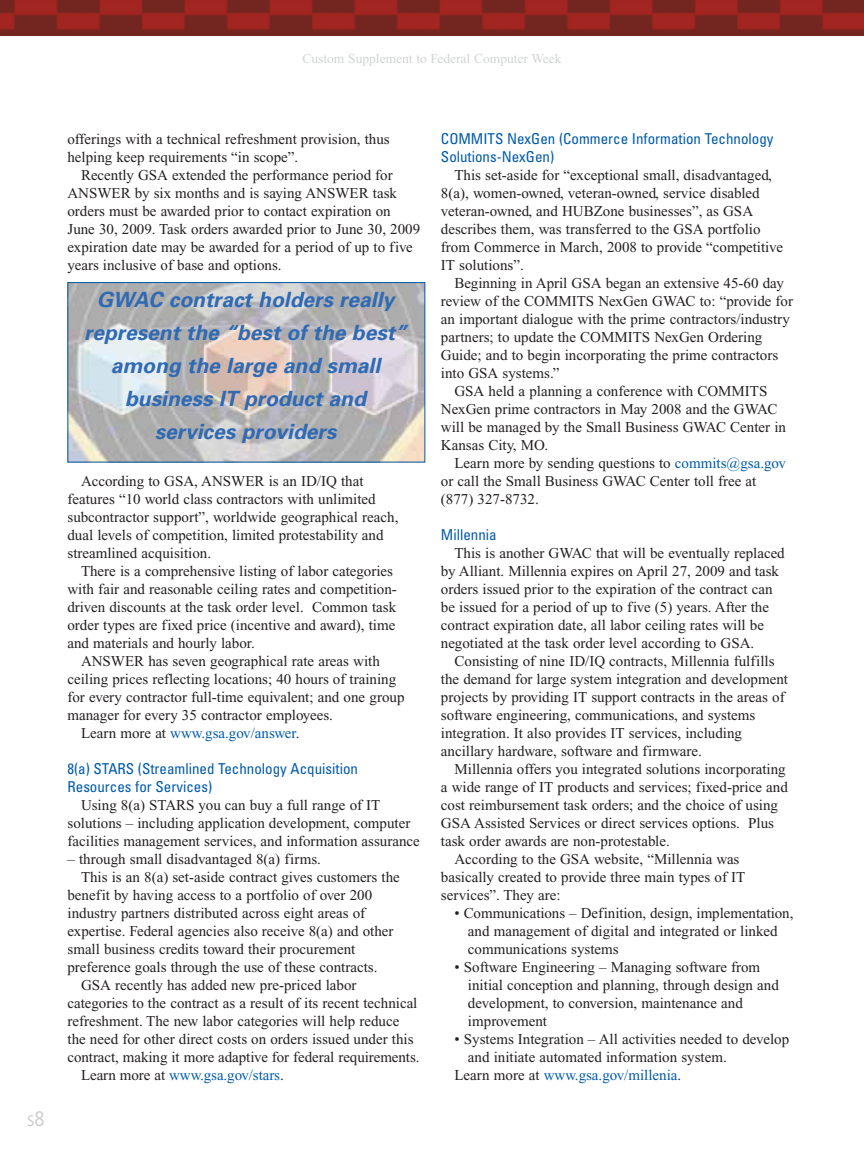
<style>
.page{position:relative;width:864px;height:1161px;background:#fff}
.page>*{position:absolute;margin:0;border:0;box-sizing:border-box;transform-origin:0 0}
.t1{font:italic 700 21px/33px "Univers";color:#2f6ab3;text-align:center}
.t2{font:300 condensed 21px "Frutiger";color:#c6c8ca}
.t3{font:15px/18px "Times";color:#231f20}
.t4{font:condensed 15px/18px "Univers";color:#005aaa}
.t5{font:15px "Times";color:#005aaa}
.t6{font:13.5px "Times";color:#d1d3d4}
.s1{color:#231f20}
.s2{color:#005aaa}
</style>
<div class="page">
<img style="left:0;top:0;width:864px;height:36px">
<img style="left:70px;top:284px;width:353px;height:176px">
<div style="left:68px;top:282px;width:357px;height:180px;border:1px solid #005aaa"></div>
<p class="t6" style="left:302px;top:54px;width:261px">Custom Supplement to Federal Computer Week</p>
<h1 class="t2" style="left:27px;top:1110px;width:19px">s8</h1>
<p class="t3" style="left:68px;top:131px;width:324px">offerings with a technical refreshment provision, thus helping keep requirements “in scope”.</p>
<p class="t3" style="left:68px;top:167px;width:354px;text-indent:14px">Recently GSA extended the performance period for ANSWER by six months and is saying ANSWER task orders must be awarded prior to contact expiration on June 30, 2009. Task orders awarded prior to June 30, 2009 expiration date may be awarded for a period of up to five years inclusive of base and options.</p>
<h1 class="t1" style="left:84px;top:285px;width:328px">GWAC contract holders really represent the “best of the best” among the large and small business IT product and services providers</h1>
<p class="t3" style="left:68px;top:473px;width:332px;text-indent:14px">According to GSA, ANSWER is an ID/IQ that features “10 world class contractors with unlimited subcontractor support”, worldwide geographical reach, dual levels of competition, limited protestability and streamlined acquisition.</p>
<p class="t3" style="left:68px;top:563px;width:331px;text-indent:14px">There is a comprehensive listing of labor categories with fair and reasonable ceiling rates and competition&shy;driven discounts at the task order level. Common task order types are fixed price (incentive and award), time and materials and hourly labor.</p>
<p class="t3" style="left:81px;top:653px;width:300px">ANSWER has seven geographical rate areas with</p>
<p class="t3" style="left:68px;top:671px;width:330px">ceiling prices reflecting locations; 40 hours of training</p>
<p class="t3" style="left:68px;top:689px;width:339px">for every contractor full-time equivalent; and one group</p>
<p class="t3" style="left:68px;top:707px;width:267px">manager for every 35 contractor employees.</p>
<p class="t5" style="left:81px;top:728px;width:220px"><span class="s1">Learn more at</span> www.gsa.gov/answer<span class="s1">.</span></p>
<p class="t4" style="left:68px;top:761px;width:292px">8(a) STARS (Streamlined Technology Acquisition<br>Resources for Services)</p>
<p class="t3" style="left:68px;top:797px;width:354px;text-indent:14px">Using 8(a) STARS you can buy a full range of IT solutions – including application development, computer facilities management services, and information assurance</p>
<p class="t3" style="left:68px;top:851px;width:255px">– through small disadvantaged 8(a) firms.</p>
<p class="t3" style="left:81px;top:869px;width:320px">This is an 8(a) set-aside contract gives customers the</p>
<p class="t3" style="left:68px;top:887px;width:306px">benefit by having access to a portfolio of over 200</p>
<p class="t3" style="left:68px;top:905px;width:299px">industry partners distributed across eight areas of</p>
<p class="t3" style="left:68px;top:923px;width:328px">expertise. Federal agencies also receive 8(a) and other</p>
<p class="t3" style="left:68px;top:941px;width:289px">small business credits toward their procurement</p>
<p class="t3" style="left:68px;top:959px;width:311px">preference goals through the use of these contracts.</p>
<p class="t3" style="left:81px;top:977px;width:277px">GSA recently has added new pre-priced labor</p>
<p class="t3" style="left:68px;top:995px;width:351px">categories to the contract as a result of its recent technical</p>
<p class="t3" style="left:68px;top:1013px;width:333px">refreshment. The new labor categories will help reduce</p>
<p class="t3" style="left:68px;top:1031px;width:348px">the need for other direct costs on orders issued under this</p>
<p class="t3" style="left:68px;top:1049px;width:354px">contract, making it more adaptive for federal requirements.</p>
<p class="t5" style="left:81px;top:1070px;width:204px"><span class="s1">Learn more at</span> www.gsa.gov/stars<span class="s1">.</span></p>
<p class="t4" style="left:441px;top:131px;width:334px">COMMITS NexGen (Commerce Information Technology<br>Solutions-NexGen)</p>
<p class="t3" style="left:441px;top:167px;width:344px;text-indent:14px">This set-aside for “exceptional small, disadvantaged, 8(a), women-owned, veteran-owned, service disabled veteran-owned, and HUBZone businesses”, as GSA describes them, was transferred to the GSA portfolio from Commerce in March, 2008 to provide “competitive IT solutions”.</p>
<p class="t3" style="left:454px;top:275px;width:331px">Beginning in April GSA began an extensive 45-60 day</p>
<p class="t3" style="left:441px;top:293px;width:354px">review of the COMMITS NexGen GWAC to: “provide for</p>
<p class="t3" style="left:441px;top:311px;width:351px">an important dialogue with the prime contractors/industry</p>
<p class="t3" style="left:441px;top:329px;width:323px">partners; to update the COMMITS NexGen Ordering</p>
<p class="t3" style="left:441px;top:347px;width:339px">Guide; and to begin incorporating the prime contractors</p>
<p class="t3" style="left:441px;top:365px;width:120px">into GSA systems.”</p>
<p class="t3" style="left:454px;top:383px;width:314px">GSA held a planning a conference with COMMITS</p>
<p class="t3" style="left:441px;top:401px;width:338px">NexGen prime contractors in May 2008 and the GWAC</p>
<p class="t3" style="left:441px;top:419px;width:347px">will be managed by the Small Business GWAC Center in</p>
<p class="t3" style="left:441px;top:437px;width:109px">Kansas City, MO.</p>
<p class="t3" style="left:454px;top:455px;width:333px">Learn more by sending questions to <span class="s2">commits@gsa.gov</span></p>
<p class="t3" style="left:441px;top:473px;width:317px">or call the Small Business GWAC Center toll free at</p>
<p class="t3" style="left:441px;top:491px;width:99px">(877) 327-8732.</p>
<p class="t4" style="left:441px;top:527px;width:57px">Millennia</p>
<p class="t3" style="left:441px;top:545px;width:345px;text-indent:14px">This is another GWAC that will be eventually replaced by Alliant. Millennia expires on April 27, 2009 and task orders issued prior to the expiration of the contract can be issued for a period of up to five (5) years. After the contract expiration date, all labor ceiling rates will be negotiated at the task order level according to GSA.</p>
<p class="t3" style="left:441px;top:653px;width:349px;text-indent:14px">Consisting of nine ID/IQ contracts, Millennia fulfills the demand for large system integration and development projects by providing IT support contracts in the areas of software engineering, communications, and systems integration. It also provides IT services, including ancillary hardware, software and firmware.</p>
<p class="t3" style="left:454px;top:761px;width:333px">Millennia offers you integrated solutions incorporating</p>
<p class="t3" style="left:441px;top:779px;width:348px">a wide range of IT products and services; fixed-price and</p>
<p class="t3" style="left:441px;top:797px;width:339px">cost reimbursement task orders; and the choice of using</p>
<p class="t3" style="left:441px;top:815px;width:335px">GSA Assisted Services or direct services options. Plus</p>
<p class="t3" style="left:441px;top:833px;width:230px">task order awards are non-protestable.</p>
<p class="t3" style="left:454px;top:851px;width:286px">According to the GSA website, “Millennia was</p>
<p class="t3" style="left:441px;top:869px;width:306px">basically created to provide three main types of IT</p>
<p class="t3" style="left:441px;top:887px;width:121px">services”. They are:</p>
<p class="t3" style="left:468px;top:905px;width:327px;text-indent:-13px">• Communications – Definition, design, implementation, and management of digital and integrated or linked communications systems</p>
<p class="t3" style="left:468px;top:959px;width:312px;text-indent:-13px">• Software Engineering – Managing software from initial conception and planning, through design and development, to conversion, maintenance and improvement</p>
<p class="t3" style="left:454px;top:1031px;width:336px">• Systems Integration – All activities needed to develop</p>
<p class="t3" style="left:468px;top:1049px;width:260px">and initiate automated information system.</p>
<p class="t5" style="left:454px;top:1070px;width:228px"><span class="s1">Learn more at</span> www.gsa.gov/millenia<span class="s1">.</span></p>
</div>
